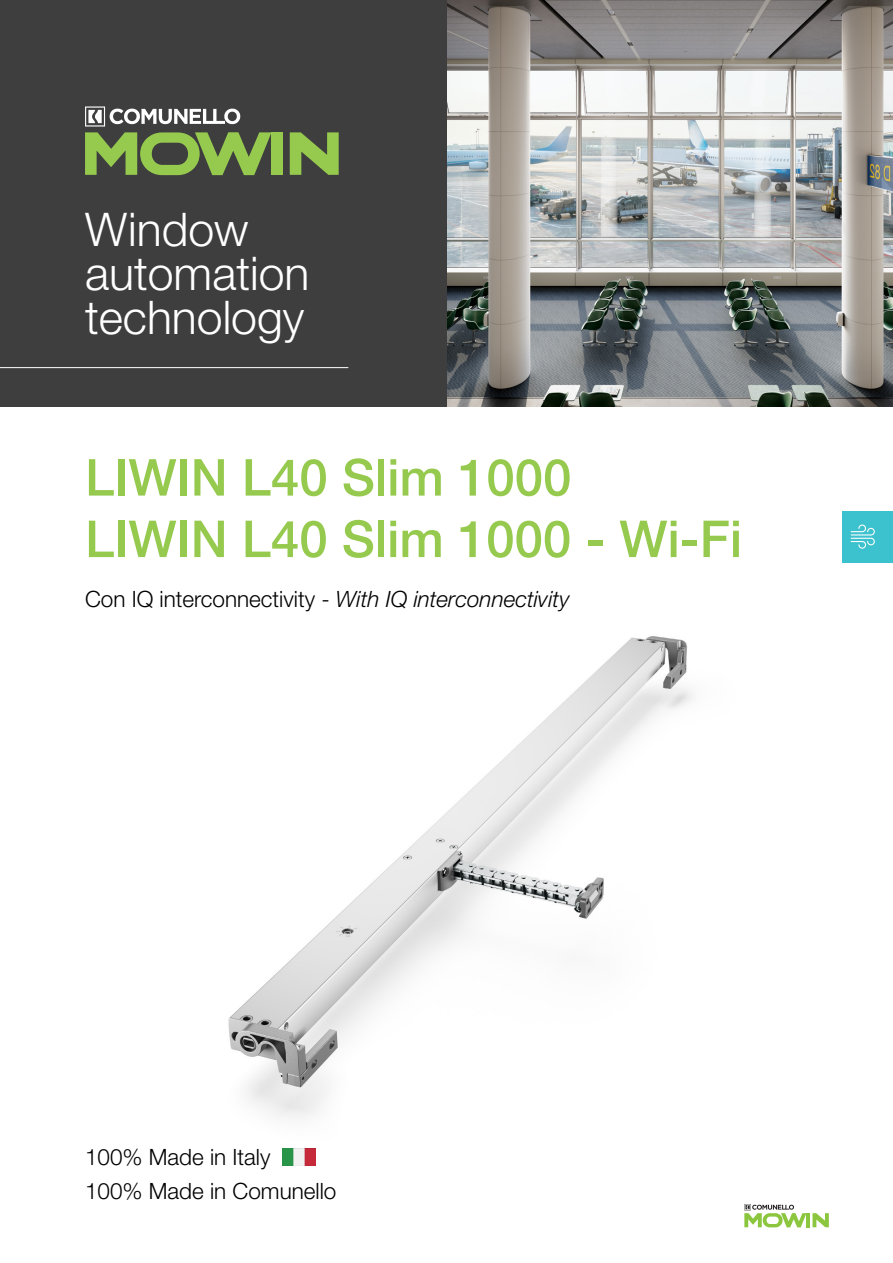
<style>
.page{position:relative;width:893px;height:1263px;background:#fff}
.page>*{position:absolute;margin:0;border:0;box-sizing:border-box;transform-origin:0 0}
.t1{font:500 51px/61.5px "Helvetica Neue LT Std";color:#96ca4e}
.t2{font:300 46.5px/44.1px "Helvetica Neue LT Std";color:#fff}
.t3{font:300 22.5px/34.5px "Helvetica Neue LT Std";color:#000001}
.s1{font-style:italic}
</style>
<div class="page">
<img style="left:446px;top:0;width:447px;height:407px">
<hr style="left:806px;top:1213px;width:4px;height:14px;background:#8bc63e">
<svg style="left:812px;top:1213px;width:17px;height:14px"></svg>
<svg style="left:744px;top:1204px;width:62px;height:23px"></svg>
<div style="left:0;top:0;width:446px;height:407px;background:#3e3e3f"></div>
<hr style="left:0;top:367px;width:348px;height:1px;background:#fff">
<div style="left:271px;top:132px;width:12px;height:43px;background:#96ca4e"></div>
<svg style="left:290px;top:132px;width:49px;height:43px"></svg>
<svg style="left:85px;top:106px;width:186px;height:69px"></svg>
<img style="left:228px;top:636px;width:465px;height:482px">
<img style="left:282px;top:1148px;width:34px;height:17px">
<div style="left:843px;top:511px;width:50px;height:51px;background:#3cc1ce"></div>
<svg style="left:851px;top:524px;width:24px;height:25px"></svg>
<h2 class="t2" style="left:85px;top:206px;width:226px">Window automation technology</h2>
<h1 class="t1" style="left:85px;top:446px;width:659px">LIWIN L40 Slim 1000<br>LIWIN L40 Slim 1000 - Wi-Fi</h1>
<p class="t3" style="left:85px;top:581px;width:486px">Con IQ interconnectivity - <span class="s1">With IQ interconnectivity</span></p>
<p class="t3" style="left:85px;top:1139px;width:253px">100% Made in Italy<br>100% Made in Comunello</p>
</div>
